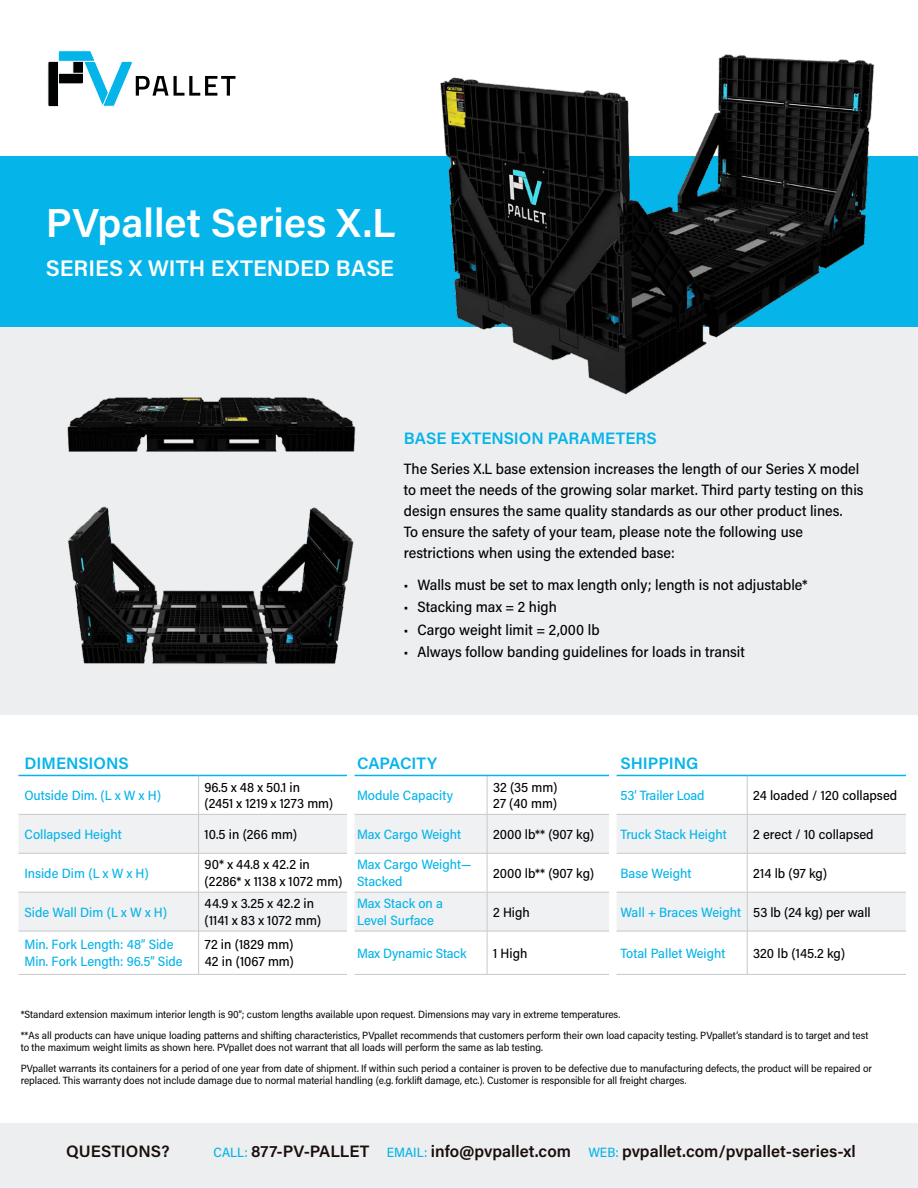
<style>
.page{position:relative;width:918px;height:1188px;background:#fff}
.page>*{position:absolute;margin:0;border:0;box-sizing:border-box;transform-origin:0 0}
.t1{font:600 40.5px "Acumin Pro";color:#fff}
.t2{font:600 22.5px "Acumin Pro";color:#fff}
.t3{font:600 16.5px "Acumin Pro";color:#1b0d0d}
.t4{font:600 16.5px "Acumin Pro";color:#05b4e9}
.t5{font:500 15px/21px "Acumin Pro Semi Cond";color:#000101}
.t6{font:500 13.5px/16.5px "Acumin Pro Semi Cond";color:#05b4e9}
.t7{font:500 13.5px/16.5px "Acumin Pro Semi Cond";color:#000101}
.t8{font:10.5px/21px "Acumin Pro Semi Cond";letter-spacing:-.005em;color:#000101}
.s1{color:#000101}
.s2{font-family:"Acumin Pro Semi Cond";font-weight:500;font-size:13.5px;color:#05b4e9}
</style>
<div class="page">
<div style="left:0;top:326px;width:918px;height:388px;background:#eceeef"></div>
<div style="left:0;top:156px;width:918px;height:170px;background:#05b4e9"></div>
<svg style="left:47px;top:50px;width:189px;height:57px"></svg>
<svg style="left:18px;top:815px;width:888px;height:116px;fill:#f0f1f2"></svg>
<hr style="left:487px;top:776px;width:1px;height:38px;background:#c7c8ca">
<hr style="left:747px;top:776px;width:1px;height:38px;background:#c7c8ca">
<hr style="left:487px;top:815px;width:1px;height:38px;background:#c7c8ca">
<hr style="left:747px;top:815px;width:1px;height:38px;background:#c7c8ca">
<hr style="left:198px;top:931px;width:1px;height:43px;background:#c7c8ca">
<hr style="left:487px;top:931px;width:1px;height:43px;background:#c7c8ca">
<hr style="left:747px;top:931px;width:1px;height:43px;background:#c7c8ca">
<hr style="left:198px;top:776px;width:1px;height:38px;background:#c7c8ca">
<hr style="left:198px;top:815px;width:1px;height:38px;background:#c7c8ca">
<hr style="left:198px;top:892px;width:1px;height:39px;background:#c7c8ca">
<hr style="left:198px;top:853px;width:1px;height:39px;background:#c7c8ca">
<hr style="left:487px;top:853px;width:1px;height:39px;background:#c7c8ca">
<hr style="left:747px;top:853px;width:1px;height:39px;background:#c7c8ca">
<hr style="left:487px;top:892px;width:1px;height:39px;background:#c7c8ca">
<hr style="left:747px;top:892px;width:1px;height:39px;background:#c7c8ca">
<hr style="left:18px;top:814px;width:181px;height:1px;background:#c7c8ca">
<hr style="left:199px;top:814px;width:152px;height:1px;background:#c7c8ca">
<hr style="left:351px;top:814px;width:136px;height:1px;background:#c7c8ca">
<hr style="left:487px;top:814px;width:128px;height:1px;background:#c7c8ca">
<hr style="left:615px;top:814px;width:132px;height:1px;background:#c7c8ca">
<hr style="left:747px;top:814px;width:159px;height:1px;background:#c7c8ca">
<hr style="left:18px;top:853px;width:181px;height:1px;background:#c7c8ca">
<hr style="left:199px;top:853px;width:152px;height:1px;background:#c7c8ca">
<hr style="left:351px;top:853px;width:136px;height:1px;background:#c7c8ca">
<hr style="left:487px;top:853px;width:128px;height:1px;background:#c7c8ca">
<hr style="left:615px;top:853px;width:132px;height:1px;background:#c7c8ca">
<hr style="left:747px;top:853px;width:159px;height:1px;background:#c7c8ca">
<hr style="left:18px;top:892px;width:181px;height:1px;background:#c7c8ca">
<hr style="left:199px;top:892px;width:152px;height:1px;background:#c7c8ca">
<hr style="left:351px;top:892px;width:136px;height:1px;background:#c7c8ca">
<hr style="left:487px;top:892px;width:128px;height:1px;background:#c7c8ca">
<hr style="left:615px;top:892px;width:132px;height:1px;background:#c7c8ca">
<hr style="left:747px;top:892px;width:159px;height:1px;background:#c7c8ca">
<hr style="left:18px;top:775px;width:181px;height:1px;background:#05b4e9">
<hr style="left:199px;top:775px;width:152px;height:1px;background:#05b4e9">
<hr style="left:351px;top:775px;width:136px;height:1px;background:#05b4e9">
<hr style="left:487px;top:775px;width:128px;height:1px;background:#05b4e9">
<hr style="left:615px;top:775px;width:132px;height:1px;background:#05b4e9">
<hr style="left:747px;top:775px;width:159px;height:1px;background:#05b4e9">
<hr style="left:18px;top:931px;width:181px;height:1px;background:#c7c8ca">
<hr style="left:199px;top:931px;width:152px;height:1px;background:#c7c8ca">
<hr style="left:351px;top:931px;width:136px;height:1px;background:#c7c8ca">
<hr style="left:487px;top:931px;width:128px;height:1px;background:#c7c8ca">
<hr style="left:615px;top:931px;width:132px;height:1px;background:#c7c8ca">
<hr style="left:747px;top:931px;width:159px;height:1px;background:#c7c8ca">
<hr style="left:18px;top:974px;width:181px;height:1px;background:#c7c8ca">
<hr style="left:199px;top:974px;width:152px;height:1px;background:#c7c8ca">
<hr style="left:351px;top:974px;width:136px;height:1px;background:#c7c8ca">
<hr style="left:487px;top:974px;width:128px;height:1px;background:#c7c8ca">
<hr style="left:615px;top:974px;width:132px;height:1px;background:#c7c8ca">
<hr style="left:747px;top:974px;width:159px;height:1px;background:#c7c8ca">
<img style="left:425px;top:54px;width:483px;height:341px">
<div style="left:347px;top:725px;width:8px;height:309px;background:#fff"></div>
<div style="left:609px;top:729px;width:8px;height:302px;background:#fff"></div>
<div style="left:0;top:1123px;width:918px;height:65px;background:#eceeef"></div>
<img style="left:67px;top:506px;width:287px;height:158px">
<img style="left:67px;top:397px;width:289px;height:55px">
<h1 class="t1" style="left:46px;top:194px;width:351px">PVpallet Series X.L</h1>
<h2 class="t2" style="left:46px;top:252px;width:350px">SERIES X WITH EXTENDED BASE</h2>
<h3 class="t4" style="left:404px;top:427px;width:254px">BASE EXTENSION PARAMETERS</h3>
<p class="t5" style="left:404px;top:458px;width:461px">The Series X.L base extension increases the length of our Series X model to meet the needs of the growing solar market. Third party testing on this design ensures the same quality standards as our other product lines.<br>To ensure the safety of your team, please note the following use restrictions when using the extended base:</p>
<h3 class="t5" style="left:404px;top:574px;width:405px">• Walls must be set to max length only; length is not adjustable*</h3>
<h3 class="t5" style="left:404px;top:596px;width:155px">• Stacking max = 2 high</h3>
<h3 class="t5" style="left:404px;top:619px;width:197px">• Cargo weight limit = 2,000 lb</h3>
<h3 class="t5" style="left:404px;top:641px;width:342px">• Always follow banding guidelines for loads in transit</h3>
<h3 class="t4" style="left:24px;top:752px;width:106px">DIMENSIONS</h3>
<h3 class="t4" style="left:357px;top:752px;width:82px">CAPACITY</h3>
<h3 class="t4" style="left:621px;top:752px;width:80px">SHIPPING</h3>
<p class="t6" style="left:24px;top:786px;width:138px">Outside Dim. (L x W x H)</p>
<p class="t7" style="left:205px;top:778px;width:130px">96.5 x 48 x 50.1 in<br>(2451 x 1219 x 1273 mm)</p>
<p class="t6" style="left:357px;top:786px;width:98px">Module Capacity</p>
<p class="t7" style="left:493px;top:778px;width:66px">32 (35 mm)<br>27 (40 mm)</p>
<p class="t6" style="left:621px;top:786px;width:86px">53’ Trailer Load</p>
<p class="t7" style="left:753px;top:786px;width:146px">24 loaded / 120 collapsed</p>
<p class="t6" style="left:24px;top:825px;width:99px">Collapsed Height</p>
<p class="t7" style="left:205px;top:825px;width:94px">10.5 in (266 mm)</p>
<p class="t6" style="left:357px;top:825px;width:106px">Max Cargo Weight</p>
<p class="t7" style="left:493px;top:825px;width:103px">2000 lb** (907 kg)</p>
<p class="t6" style="left:621px;top:825px;width:108px">Truck Stack Height</p>
<p class="t7" style="left:753px;top:825px;width:122px">2 erect / 10 collapsed</p>
<p class="t6" style="left:24px;top:864px;width:126px">Inside Dim (L x W x H)</p>
<p class="t7" style="left:205px;top:856px;width:139px">90* x 44.8 x 42.2 in (2286* x 1138 x 1072 mm)</p>
<p class="t6" style="left:357px;top:856px;width:116px">Max Cargo Weight—<br>Stacked</p>
<p class="t7" style="left:493px;top:864px;width:103px">2000 lb** (907 kg)</p>
<p class="t6" style="left:621px;top:864px;width:72px">Base Weight</p>
<p class="t7" style="left:753px;top:864px;width:75px">214 lb (97 kg)</p>
<p class="t6" style="left:25px;top:903px;width:144px">Side Wall Dim (L x W x H)</p>
<p class="t7" style="left:205px;top:895px;width:118px">44.9 x 3.25 x 42.2 in (1141 x 83 x 1072 mm)</p>
<p class="t6" style="left:357px;top:895px;width:88px">Max Stack on a<br>Level Surface</p>
<p class="t7" style="left:493px;top:903px;width:38px">2 High</p>
<p class="t6" style="left:621px;top:903px;width:252px">Wall + Braces Weight <span class="s1">53 lb (24 kg) per wall</span></p>
<p class="t6" style="left:25px;top:936px;width:160px">Min. Fork Length: 48” Side<br>Min. Fork Length: 96.5” Side</p>
<p class="t7" style="left:205px;top:936px;width:91px">72 in (1829 mm)<br>42 in (1067 mm)</p>
<p class="t6" style="left:357px;top:944px;width:111px">Max Dynamic Stack</p>
<p class="t7" style="left:493px;top:944px;width:36px">1 High</p>
<p class="t6" style="left:621px;top:944px;width:106px">Total Pallet Weight</p>
<p class="t7" style="left:753px;top:944px;width:93px">320 lb (145.2 kg)</p>
<p class="t8" style="left:21px;top:1003px;width:849px">*Standard extension maximum interior length is 90”; custom lengths available upon request. Dimensions may vary in extreme temperatures.<br>**As all products can have unique loading patterns and shifting characteristics, PVpallet recommends that customers perform their own load capacity testing. PVpallet’s standard is to target and test</p>
<p class="t8" style="left:21px;top:1036px;width:853px">to the maximum weight limits as shown here. PVpallet does not warrant that all loads will perform the same as lab testing.<br>PVpallet warrants its containers for a period of one year from date of shipment. If within such period a container is proven to be defective due to manufacturing defects, the product will be repaired or</p>
<p class="t8" style="left:21px;top:1069px;width:667px">replaced. This warranty does not include damage due to normal material handling (e.g. forklift damage, etc.). Customer is responsible for all freight charges.</p>
<h3 class="t3" style="left:66px;top:1139px;width:105px">QUESTIONS?</h3>
<h3 class="t3" style="left:214px;top:1139px;width:359px"><span class="s2">CALL:</span> 877-PV-PALLET <span class="s2">EMAIL:</span> info@pvpallet.com</h3>
<h3 class="t3" style="left:588px;top:1139px;width:269px"><span class="s2">WEB:</span> pvpallet.com/pvpallet-series-xl</h3>
</div>
